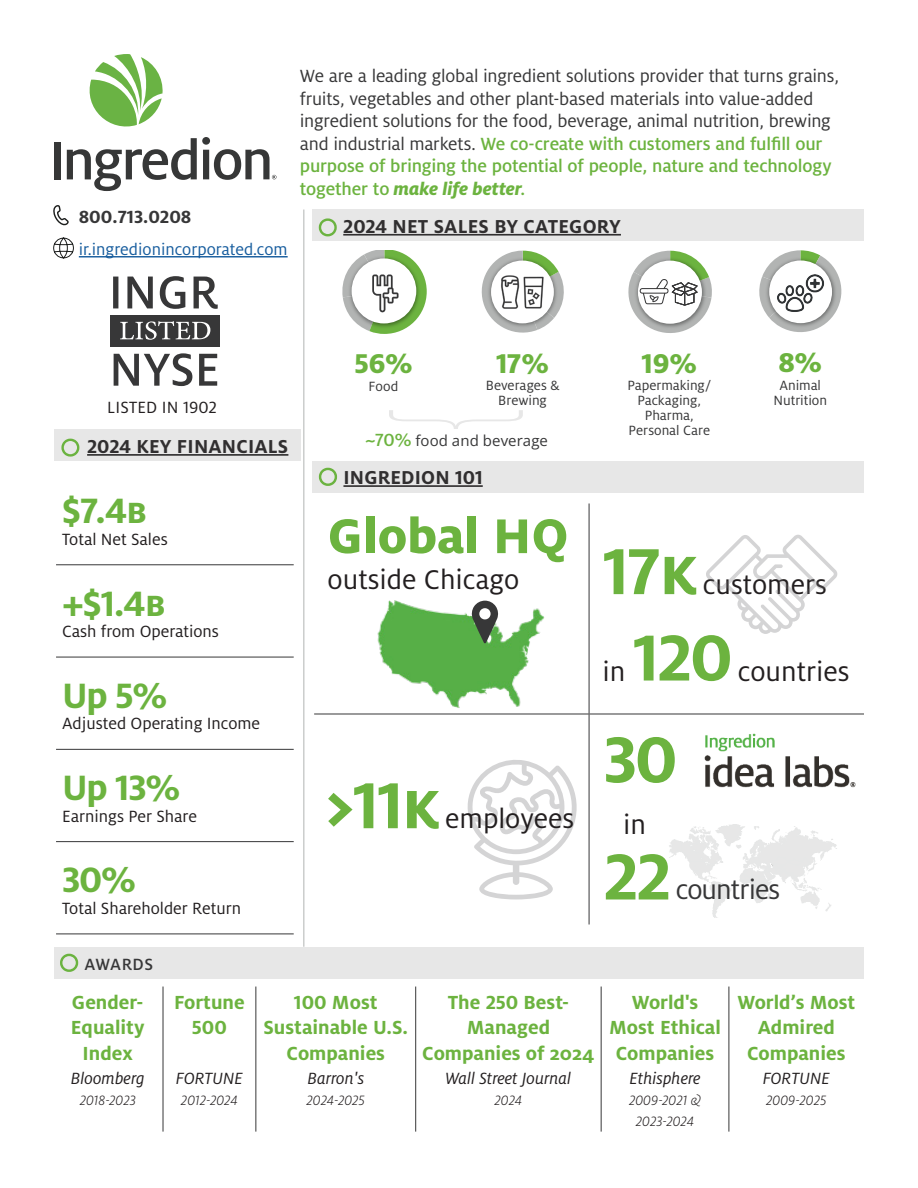
<style>
.page{position:relative;width:918px;height:1188px;background:#fff}
.page>*{position:absolute;margin:0;border:0;box-sizing:border-box;transform-origin:0 0}
.t1{font:100 169.2px "Milo Pro";color:#e7e7e7;scale:.42 1}
.t2{font:700 72px "Milo Pro";letter-spacing:-.03em;color:#6cb33f}
.t3{font:800 54px "Milo Pro";color:#6cb33f}
.t4{font:700 39px "Milo Pro";letter-spacing:-.03em;color:#6cb33f}
.ING_caption{font:800 30.15px "Milo Pro";color:#6cb33f}
.t5{font:30px "Milo Pro";color:#231f20}
.t6{font:30px "Milo Pro";letter-spacing:-.03em;color:#373738}
.t7{font:700 21px/25.2px "Milo Pro";color:#6cb33f;text-align:center}
.t8{font:700 20.7px "Milo Pro";letter-spacing:.01em;color:#312f30}
.t9{font:19.5px/22.5px "Milo Pro";letter-spacing:-.01em;color:#373738}
.t10{font:700 19.5px "Milo Pro";color:#373738}
.t11{font:18px "Milo Pro";color:#231f20}
.t12{font:italic 18px "Milo Pro";color:#231f20}
.t13{font:18px "Milo Pro";color:#175d9e}
.t14{font:500 18px "Milo Pro";letter-spacing:.03em;color:#373738}
.t15{font:italic 300 15px/21px "Milo Pro";color:#231f20;text-align:center}
.ING_caption-2{font:15px "Open Sans";letter-spacing:.005em;color:#373738}
.ING_caption-3{font:14.85px/14.9px "Milo Pro";color:#373738;text-align:center}
.s1{font-weight:500;color:#6cb33f}
.s2{font-weight:800;font-style:italic;color:#6cb33f}
.s3{font-family:"Milo Pro";font-weight:500;font-size:19.5px;color:#6cb33f}
</style>
<div class="page">
<div style="left:312px;top:210px;width:552px;height:31px;background:#e7e7e7"></div>
<hr style="left:343px;top:234px;width:278px;height:2px;background:#312f30">
<svg style="left:319px;top:218px;width:17px;height:18px"></svg>
<div style="left:55px;top:430px;width:246px;height:31px;background:#e7e7e7"></div>
<hr style="left:87px;top:454px;width:201px;height:2px;background:#312f30">
<svg style="left:62px;top:439px;width:17px;height:17px"></svg>
<hr style="left:79px;top:256px;width:209px;height:1px;background:#175d9e">
<div style="left:54px;top:142px;width:6px;height:37px;background:#363737"></div>
<svg style="left:67px;top:54px;width:210px;height:137px"></svg>
<svg style="left:113px;top:276px;width:105px;height:33px"></svg>
<svg style="left:114px;top:353px;width:103px;height:33px"></svg>
<div style="left:111px;top:315px;width:109px;height:32px;background:#373738"></div>
<svg style="left:120px;top:321px;width:90px;height:19px"></svg>
<hr style="left:303px;top:210px;width:1px;height:737px;background:#b2b4b3">
<hr style="left:56px;top:934px;width:238px;height:1px;background:#373738">
<hr style="left:56px;top:657px;width:238px;height:1px;background:#373738">
<hr style="left:56px;top:749px;width:238px;height:1px;background:#373738">
<hr style="left:56px;top:841px;width:238px;height:1px;background:#373738">
<hr style="left:56px;top:564px;width:238px;height:1px;background:#373738">
<svg style="left:759px;top:250px;width:83px;height:82px"></svg>
<img style="left:764px;top:256px;width:74px;height:74px">
<div style="left:769px;top:260px;width:63px;height:63px;background:#fff;border-radius:50%"></div>
<img style="left:777px;top:274px;width:48px;height:39px">
<svg style="left:481px;top:251px;width:83px;height:82px"></svg>
<img style="left:486px;top:256px;width:74px;height:74px">
<div style="left:491px;top:261px;width:63px;height:62px;background:#fff;border-radius:50%"></div>
<img style="left:501px;top:275px;width:18px;height:34px">
<img style="left:523px;top:276px;width:21px;height:33px">
<svg style="left:342px;top:250px;width:85px;height:84px"></svg>
<svg style="left:628px;top:251px;width:84px;height:82px"></svg>
<svg style="left:53px;top:205px;width:16px;height:21px"></svg>
<svg style="left:53px;top:237px;width:21px;height:22px"></svg>
<hr style="left:163px;top:987px;width:1px;height:145px;background:#373738">
<hr style="left:255px;top:987px;width:1px;height:145px;background:#373738">
<hr style="left:415px;top:987px;width:1px;height:145px;background:#373738">
<hr style="left:601px;top:987px;width:1px;height:145px;background:#373738">
<hr style="left:729px;top:987px;width:1px;height:145px;background:#373738">
<img style="left:377px;top:600px;width:168px;height:108px">
<svg style="left:471px;top:601px;width:28px;height:42px"></svg>
<svg style="left:467px;top:760px;width:110px;height:139px"></svg>
<img style="left:669px;top:824px;width:168px;height:94px">
<div style="left:312px;top:461px;width:552px;height:32px;background:#e7e7e7"></div>
<hr style="left:343px;top:485px;width:140px;height:2px;background:#312f30">
<svg style="left:319px;top:468px;width:18px;height:18px"></svg>
<img style="left:701px;top:713px;width:163px;height:75px">
<hr style="left:589px;top:503px;width:1px;height:211px;background:#373738">
<hr style="left:314px;top:714px;width:275px;height:1px;background:#373738">
<hr style="left:589px;top:714px;width:275px;height:1px;background:#373738">
<hr style="left:589px;top:714px;width:1px;height:211px;background:#373738">
<svg style="left:706px;top:535px;width:132px;height:99px"></svg>
<div style="left:54px;top:947px;width:810px;height:31px;background:#e7e7e7"></div>
<svg style="left:60px;top:954px;width:18px;height:18px"></svg>
<p class="t10" style="left:79px;top:206px;width:114px">800.713.0208</p>
<p class="t13" style="left:79px;top:240px;width:210px">ir.ingredionincorporated.com</p>
<p class="t9" style="left:300px;top:65px;width:541px">We are a leading global ingredient solutions provider that turns grains, fruits, vegetables and other plant-based materials into value-added ingredient solutions for the food, beverage, animal nutrition, brewing and industrial markets. <span class="s1">We co-create with customers and fulfill our purpose of bringing the potential of people, nature and technology together to</span> <span class="s2">make life better</span><span class="s1">.</span></p>
<p class="t8" style="left:343px;top:215px;width:279px">2024 NET SALES BY CATEGORY</p>
<p class="t11" style="left:107px;top:397px;width:111px">LISTED IN 1902</p>
<p class="t8" style="left:87px;top:435px;width:203px">2024 KEY FINANCIALS</p>
<p class="t4" style="left:62px;top:489px;width:86px">$7.4b</p>
<p class="t11" style="left:62px;top:529px;width:107px">Total Net Sales</p>
<p class="t4" style="left:62px;top:581px;width:105px">+$1.4b</p>
<p class="t11" style="left:62px;top:622px;width:158px">Cash from Operations</p>
<p class="t4" style="left:62px;top:673px;width:107px">Up 5%</p>
<p class="t11" style="left:62px;top:714px;width:200px">Adjusted Operating Income</p>
<p class="t4" style="left:62px;top:766px;width:120px">Up 13%</p>
<p class="t11" style="left:62px;top:806px;width:136px">Earnings Per Share</p>
<p class="t4" style="left:62px;top:858px;width:75px">30%</p>
<p class="t11" style="left:62px;top:898px;width:181px">Total Shareholder Return</p>
<p class="t14" style="left:84px;top:954px;width:70px">AWARDS</p>
<p class="ING_caption" style="left:355px;top:347px;width:60px">56%</p>
<p class="ING_caption-3" style="left:369px;top:379px;width:31px">Food</p>
<p class="ING_caption" style="left:496px;top:346px;width:55px">17%</p>
<p class="ING_caption-3" style="left:486px;top:378px;width:75px">Beverages &amp;<br>Brewing</p>
<p class="t1" style="left:553px;top:409px;width:54px;rotate:90deg">}</p>
<p class="ING_caption-2" style="left:365px;top:430px;width:185px"><span class="s3">~70%</span> food and beverage</p>
<p class="t8" style="left:343px;top:466px;width:141px">INGREDION 101</p>
<p class="t3" style="left:328px;top:505px;width:242px">Global HQ</p>
<p class="t5" style="left:328px;top:563px;width:193px">outside Chicago</p>
<p class="ING_caption" style="left:642px;top:346px;width:57px">19%</p>
<p class="ING_caption-3" style="left:627px;top:378px;width:85px">Papermaking/<br>Packaging,<br>Pharma,<br>Personal Care</p>
<p class="ING_caption" style="left:778px;top:345px;width:45px">8%</p>
<p class="ING_caption-3" style="left:773px;top:378px;width:55px">Animal<br>Nutrition</p>
<p class="t2" style="left:603px;top:531px;width:97px">17k</p>
<p class="t5" style="left:703px;top:568px;width:126px">customers</p>
<p class="t5" style="left:603px;top:655px;width:24px">in</p>
<p class="t2" style="left:633px;top:617px;width:102px">120</p>
<p class="t5" style="left:738px;top:655px;width:113px">countries</p>
<p class="t2" style="left:603px;top:719px;width:76px">30</p>
<p class="t2" style="left:325px;top:765px;width:117px">&gt;11k</p>
<p class="t5" style="left:445px;top:802px;width:131px">employees</p>
<p class="t5" style="left:623px;top:808px;width:24px">in</p>
<p class="t2" style="left:603px;top:836px;width:69px">22</p>
<p class="t6" style="left:676px;top:874px;width:106px">countries</p>
<p class="t7" style="left:71px;top:990px;width:75px">Gender-<br>Equality<br>Index</p>
<p class="t12" style="left:71px;top:1068px;width:75px">Bloomberg</p>
<p class="t15" style="left:80px;top:1090px;width:58px">2018-2023</p>
<p class="t7" style="left:174px;top:990px;width:72px">Fortune<br>500</p>
<p class="t12" style="left:176px;top:1068px;width:68px">FORTUNE</p>
<p class="t15" style="left:181px;top:1090px;width:58px">2012-2024</p>
<p class="t7" style="left:264px;top:990px;width:146px">100 Most<br>Sustainable U.S.<br>Companies</p>
<p class="t12" style="left:307px;top:1068px;width:58px">Barron's</p>
<p class="t15" style="left:307px;top:1090px;width:60px">2024-2025</p>
<p class="t7" style="left:422px;top:990px;width:174px">The 250 Best-<br>Managed<br>Companies of 2024</p>
<p class="t12" style="left:445px;top:1068px;width:128px">Wall Street Journal</p>
<p class="t15" style="left:494px;top:1090px;width:29px">2024</p>
<p class="t7" style="left:609px;top:990px;width:113px">World's<br>Most Ethical<br>Companies</p>
<p class="t12" style="left:629px;top:1068px;width:73px">Ethisphere</p>
<p class="t15" style="left:629px;top:1090px;width:73px">2009-2021 &amp;<br>2023-2024</p>
<p class="t7" style="left:737px;top:990px;width:119px">World’s Most<br>Admired<br>Companies</p>
<p class="t12" style="left:763px;top:1068px;width:68px">FORTUNE</p>
<p class="t15" style="left:766px;top:1090px;width:62px">2009-2025</p>
</div>
